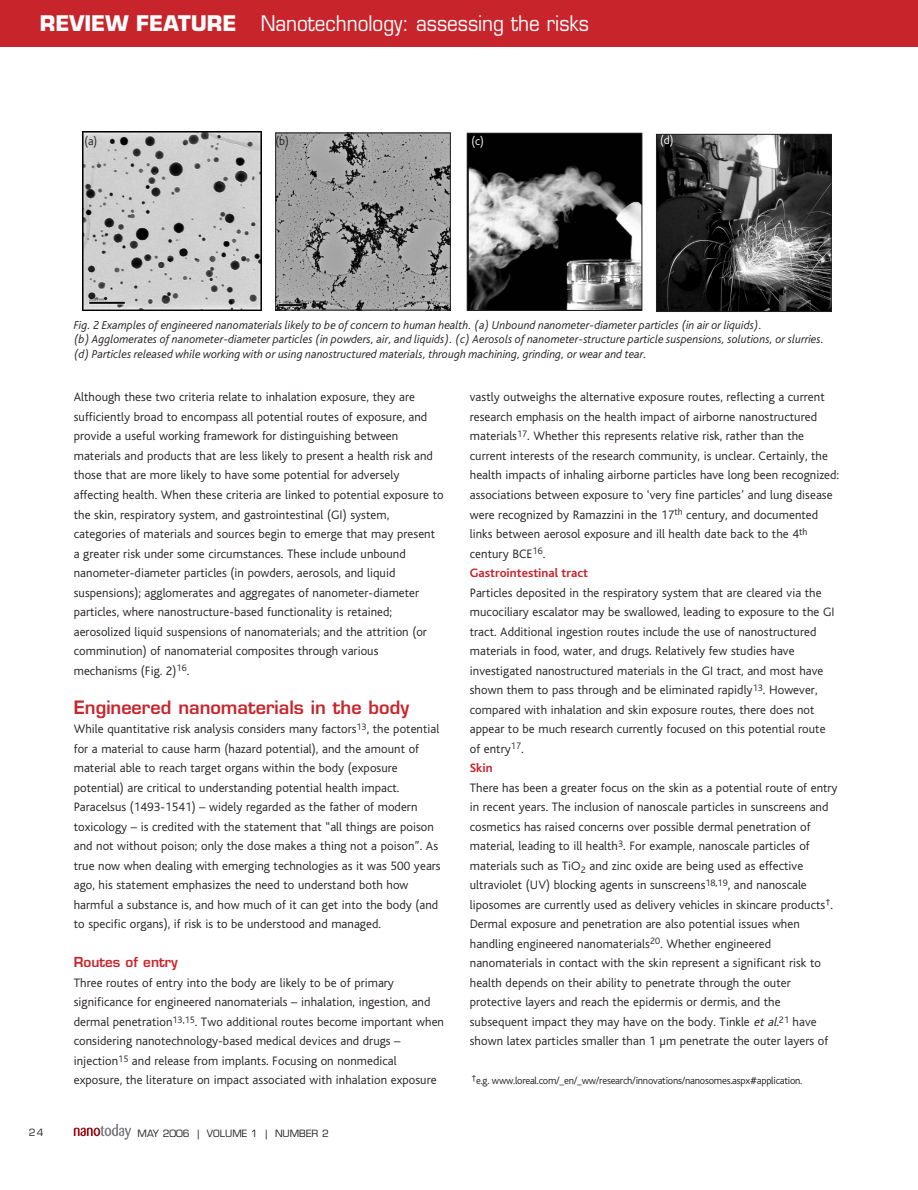
<style>
.page{position:relative;width:918px;height:1190px;background:#fff}
.page>*{position:absolute;margin:0;border:0;box-sizing:border-box;transform-origin:0 0}
.t1{font:21px "Eurostile";color:#fff;scale:.9 1}
.t2{font:600 18px "Eurostile";color:#c8242b}
.t3{font:600 13.5px "Eurostile";color:#c8242b}
.t4{font:300 12.75px/19.5px "Bliss";letter-spacing:.005em;color:#231f20}
.t5{font:italic 300 12px/14.4px "Bliss";color:#231f20}
.t6{font:300 12px "Bliss";color:#231f20}
.t7{font:300 12px "Bliss";color:#fff}
.t8{font:300 10.5px "Bliss";letter-spacing:-.02em;color:#231f20}
.t9{font:9.75px "Eurostile";color:#231f20}
.s1{font-weight:700}
.s2{font-weight:700;color:#c8242b}
.s3{font-style:italic}
</style>
<div class="page">
<img style="left:82px;top:132px;width:179px;height:179px">
<svg style="left:74px;top:1124px;width:57px;height:15px"></svg>
<div style="left:0;top:0;width:918px;height:46px;background:#c8242b"></div>
<img style="left:277px;top:135px;width:172px;height:173px">
<div style="left:275px;top:133px;width:176px;height:177px;border:1px solid #231f20"></div>
<img style="left:469px;top:135px;width:171px;height:174px">
<div style="left:467px;top:133px;width:175px;height:178px;border:1px solid #231f20"></div>
<img style="left:658px;top:136px;width:172px;height:174px">
<div style="left:656px;top:134px;width:176px;height:178px;border:1px solid #231f20"></div>
<h1 class="t1" style="left:40px;top:15px;width:612px"><span class="s1">REVIEW FEATURE</span> Nanotechnology: assessing the risks</h1>
<p class="t6" style="left:84px;top:136px;width:14px">(a)</p>
<p class="t6" style="left:276px;top:136px;width:15px">(b)</p>
<p class="t7" style="left:471px;top:136px;width:14px">(c)</p>
<p class="t7" style="left:660px;top:136px;width:15px">(d)</p>
<p class="t5" style="left:74px;top:319px;width:752px">Fig. 2 Examples of engineered nanomaterials likely to be of concern to human health. (a) Unbound nanometer-diameter particles (in air or liquids).<br>(b) Agglomerates of nanometer-diameter particles (in powders, air, and liquids). (c) Aerosols of nanometer-structure particle suspensions, solutions, or slurries. (d) Particles released while working with or using nanostructured materials, through machining, grinding, or wear and tear.</p>
<p class="t4" style="left:74px;top:388px;width:371px">Although these two criteria relate to inhalation exposure, they are sufficiently broad to encompass all potential routes of exposure, and provide a useful working framework for distinguishing between materials and products that are less likely to present a health risk and those that are more likely to have some potential for adversely affecting health. When these criteria are linked to potential exposure to the skin, respiratory system, and gastrointestinal (GI) system, categories of materials and sources begin to emerge that may present a greater risk under some circumstances. These include unbound nanometer-diameter particles (in powders, aerosols, and liquid suspensions); agglomerates and aggregates of nanometer-diameter particles, where nanostructure-based functionality is retained; aerosolized liquid suspensions of nanomaterials; and the attrition (or comminution) of nanomaterial composites through various mechanisms (Fig. 2)<sup>16</sup>.</p>
<h2 class="t2" style="left:74px;top:700px;width:337px">Engineered nanomaterials in the body</h2>
<p class="t4" style="left:74px;top:720px;width:368px">While quantitative risk analysis considers many factors<sup>13</sup>, the potential for a material to cause harm (hazard potential), and the amount of material able to reach target organs within the body (exposure potential) are critical to understanding potential health impact.<br>Paracelsus (1493-1541) – widely regarded as the father of modern toxicology – is credited with the statement that “all things are poison and not without poison; only the dose makes a thing not a poison”. As true now when dealing with emerging technologies as it was 500 years ago, his statement emphasizes the need to understand both how harmful a substance is, and how much of it can get into the body (and to specific organs), if risk is to be understood and managed.</p>
<p class="t3" style="left:74px;top:957px;width:106px">Routes of entry</p>
<p class="t4" style="left:74px;top:973px;width:372px">Three routes of entry into the body are likely to be of primary significance for engineered nanomaterials – inhalation, ingestion, and dermal penetration<sup>13,15</sup>. Two additional routes become important when considering nanotechnology-based medical devices and drugs – injection<sup>15</sup> and release from implants. Focusing on nonmedical exposure, the literature on impact associated with inhalation exposure</p>
<p class="t9" style="left:29px;top:1129px;width:16px">24</p>
<p class="t9" style="left:138px;top:1129px;width:193px">MAY 2006 | VOLUME 1 | NUMBER 2</p>
<p class="t4" style="left:470px;top:388px;width:371px">vastly outweighs the alternative exposure routes, reflecting a current research emphasis on the health impact of airborne nanostructured materials<sup>17</sup>. Whether this represents relative risk, rather than the current interests of the research community, is unclear. Certainly, the health impacts of inhaling airborne particles have long been recognized: associations between exposure to ‘very fine particles’ and lung disease were recognized by Ramazzini in the 17<sup>th</sup> century, and documented links between aerosol exposure and ill health date back to the 4<sup>th </sup>century BCE<sup>16</sup>.<br><span class="s2">Gastrointestinal tract</span></p>
<p class="t4" style="left:470px;top:583px;width:366px">Particles deposited in the respiratory system that are cleared via the mucociliary escalator may be swallowed, leading to exposure to the GI tract. Additional ingestion routes include the use of nanostructured materials in food, water, and drugs. Relatively few studies have investigated nanostructured materials in the GI tract, and most have shown them to pass through and be eliminated rapidly<sup>13</sup>. However, compared with inhalation and skin exposure routes, there does not appear to be much research currently focused on this potential route of entry<sup>17</sup>.<br><span class="s2">Skin</span></p>
<p class="t4" style="left:470px;top:778px;width:369px">There has been a greater focus on the skin as a potential route of entry in recent years. The inclusion of nanoscale particles in sunscreens and cosmetics has raised concerns over possible dermal penetration of material, leading to ill health<sup>3</sup>. For example, nanoscale particles of materials such as TiO<sub>2</sub> and zinc oxide are being used as effective ultraviolet (UV) blocking agents in sunscreens<sup>18,19</sup>, and nanoscale liposomes are currently used as delivery vehicles in skincare products<sup>†</sup>.<br>Dermal exposure and penetration are also potential issues when handling engineered nanomaterials<sup>20</sup>. Whether engineered nanomaterials in contact with the skin represent a significant risk to health depends on their ability to penetrate through the outer protective layers and reach the epidermis or dermis, and the subsequent impact they may have on the body. Tinkle <span class="s3">et al.</span><sup>21</sup> have shown latex particles smaller than 1 µm penetrate the outer layers of</p>
<p class="t8" style="left:471px;top:1076px;width:333px"><sup>†</sup>e.g. www.loreal.com/_en/_ww/research/innovations/nanosomes.aspx#application.</p>
</div>
